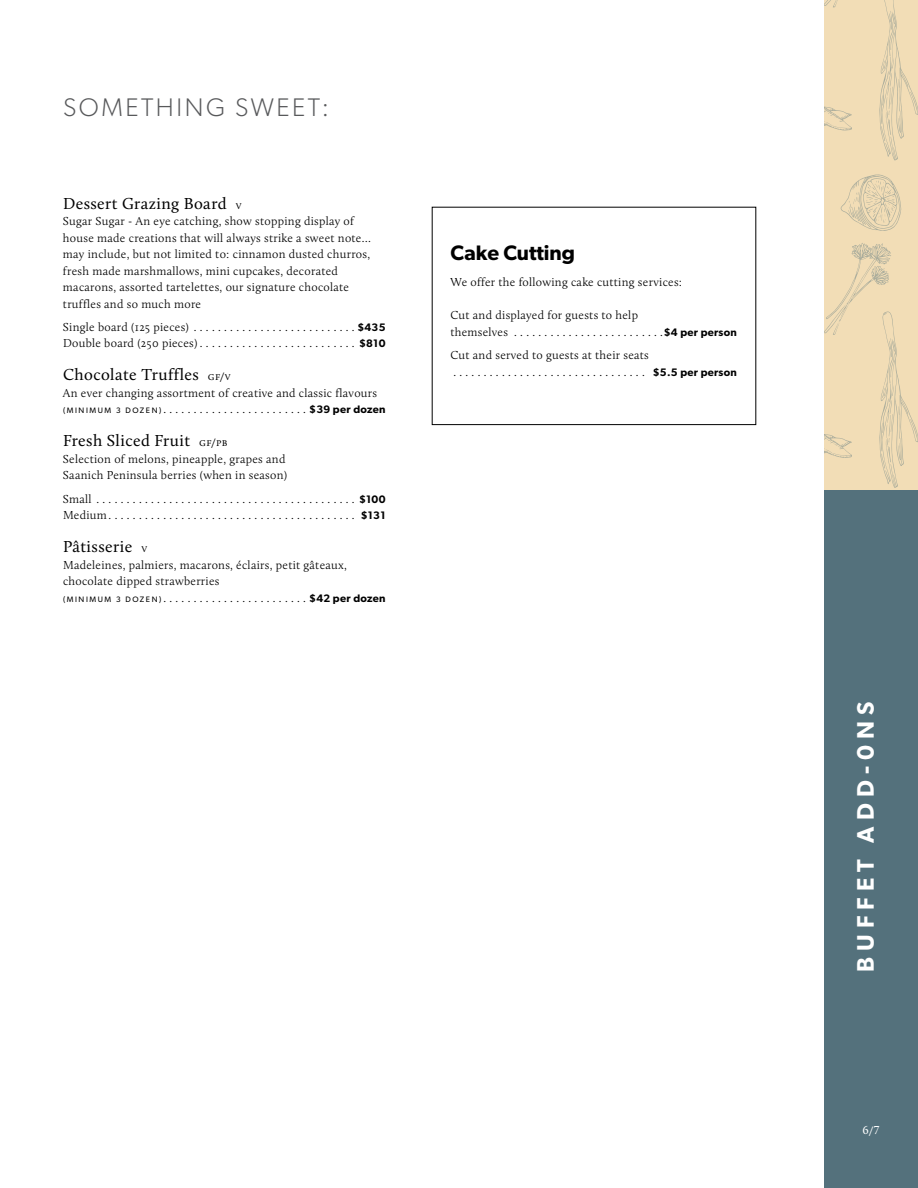
<style>
.page{position:relative;width:918px;height:1188px;background:#fff}
.page>*{position:absolute;margin:0;border:0;box-sizing:border-box;transform-origin:0 0}
.t1{font:300 25.5px "Gibson";letter-spacing:.1em;color:#58595b}
.t2{font:600 24px "Gibson";letter-spacing:.25em;color:#fff}
.t3{font:600 21px "Gibson";color:#000}
.t4{font:16.5px "Calluna";letter-spacing:.025em;color:#000}
.t5{font:300 12px/16.5px "Calluna";letter-spacing:.025em;color:#000}
.t6{font:12px "Calluna";color:#fff}
.t7{font:600 10.95px "Gibson";color:#000}
.s1{font-weight:300;font-size:12px}
.s2{font-family:"Gibson";font-weight:600;font-size:10.95px}
.s3{font-family:"Gibson";font-weight:400;font-size:7.8px}
</style>
<div class="page">
<div style="left:824px;top:490px;width:94px;height:698px;background:#54717c"></div>
<div style="left:824px;top:0;width:94px;height:490px;background:#f2ddb6"></div>
<svg style="left:841px;top:174px;width:60px;height:57px"></svg>
<svg style="left:824px;top:0;width:94px;height:160px"></svg>
<svg style="left:824px;top:243px;width:94px;height:245px"></svg>
<div style="left:432px;top:207px;width:324px;height:218px;border:1px solid #000"></div>
<h2 class="t1" style="left:63px;top:92px;width:268px">SOMETHING SWEET:</h2>
<h3 class="t4" style="left:63px;top:193px;width:180px">Dessert Grazing Board <span class="s1">v</span></h3>
<p class="t5" style="left:63px;top:213px;width:309px">Sugar Sugar - An eye catching, show stopping display of house made creations that will always strike a sweet note… may include, but not limited to: cinnamon dusted churros, fresh made marshmallows, mini cupcakes, decorated macarons, assorted tartelettes, our signature chocolate truffles and so much more</p>
<p class="t5" style="left:63px;top:318px;width:324px">Single board (125 pieces) . . . . . . . . . . . . . . . . . . . . . . . . . . . <span class="s2">$435</span></p>
<p class="t5" style="left:63px;top:335px;width:324px">Double board (250 pieces) . . . . . . . . . . . . . . . . . . . . . . . . . . <span class="s2">$810</span></p>
<h3 class="t4" style="left:63px;top:365px;width:169px">Chocolate Truffles <span class="s1">gf/v</span></h3>
<p class="t5" style="left:63px;top:384px;width:324px">An ever changing assortment of creative and classic flavours <span class="s3">(MINIMUM 3 DOZEN)</span> . . . . . . . . . . . . . . . . . . . . . . . . <span class="s2">$39 per dozen</span></p>
<h3 class="t4" style="left:63px;top:431px;width:166px">Fresh Sliced Fruit <span class="s1">gf/pb</span></h3>
<p class="t5" style="left:63px;top:450px;width:226px">Selection of melons, pineapple, grapes and<br>Saanich Peninsula berries (when in season)</p>
<p class="t5" style="left:63px;top:490px;width:324px">Small . . . . . . . . . . . . . . . . . . . . . . . . . . . . . . . . . . . . . . . . . . . <span class="s2">$100</span></p>
<p class="t5" style="left:63px;top:507px;width:293px">Medium . . . . . . . . . . . . . . . . . . . . . . . . . . . . . . . . . . . . . . . . .</p>
<p class="t7" style="left:361px;top:509px;width:26px">$131</p>
<h3 class="t4" style="left:63px;top:537px;width:86px">Pâtisserie <span class="s1">v</span></h3>
<p class="t5" style="left:63px;top:556px;width:285px">Madeleines, palmiers, macarons, éclairs, petit gâteaux, chocolate dipped strawberries</p>
<p class="t5" style="left:63px;top:589px;width:324px"><span class="s3">(MINIMUM 3 DOZEN)</span> . . . . . . . . . . . . . . . . . . . . . . . . <span class="s2">$42 per dozen</span></p>
<p class="t3" style="left:450px;top:240px;width:126px">Cake Cutting</p>
<p class="t5" style="left:450px;top:274px;width:233px">We offer the following cake cutting services:</p>
<p class="t5" style="left:450px;top:307px;width:189px">Cut and displayed for guests to help themselves</p>
<p class="t5" style="left:514px;top:324px;width:224px">. . . . . . . . . . . . . . . . . . . . . . . . .<span class="s2">$4 per person</span></p>
<p class="t5" style="left:450px;top:347px;width:200px">Cut and served to guests at their seats</p>
<p class="t5" style="left:453px;top:363px;width:285px">. . . . . . . . . . . . . . . . . . . . . . . . . . . . . . . . <span class="s2">$5.5 per person</span></p>
<h2 class="t2" style="left:851px;top:972px;width:271px;rotate:-90deg">BUFFET ADD-0NS</h2>
<p class="t6" style="left:863px;top:1123px;width:19px">6/7</p>
</div>
